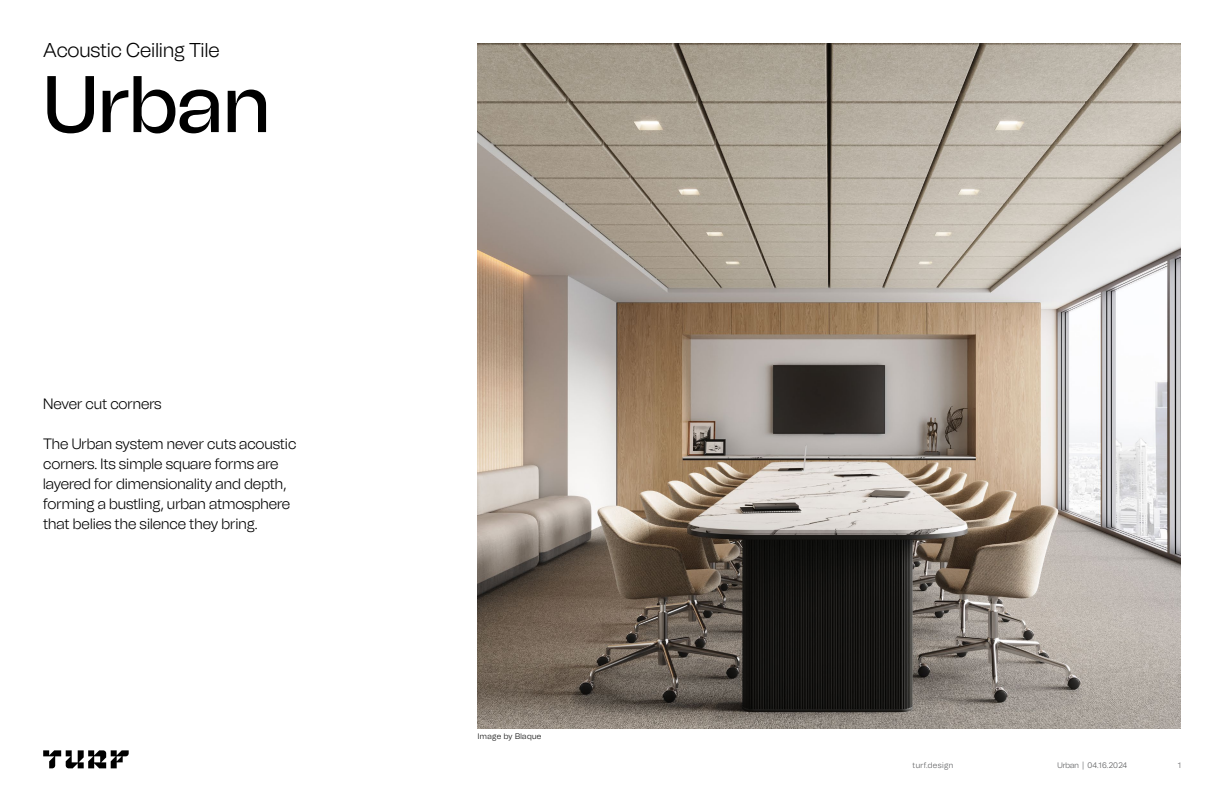
<style>
.page{position:relative;width:1224px;height:792px;background:#fff}
.page>*{position:absolute;margin:0;border:0;box-sizing:border-box;transform-origin:0 0}
.t1{font:500 80px "Tomato Grotesk";letter-spacing:-.005em;color:#000}
.t2{font:300 20px "Tomato Grotesk";color:#000}
.t3{font:300 15px/20px "Tomato Grotesk";color:#000}
.t4{font:300 8px "Tomato Grotesk";letter-spacing:.005em;color:#58595b}
.t5{font:300 8px "Tomato Grotesk";letter-spacing:.05em;color:#000}
.t6{font:300 8px "Tomato Grotesk";letter-spacing:.045em;color:#58595b}
</style>
<div class="page">
<img style="left:478px;top:43px;width:703px;height:686px">
<svg style="left:43px;top:750px;width:86px;height:18px"></svg>
<h2 class="t2" style="left:43px;top:38px;width:178px">Acoustic Ceiling Tile</h2>
<h1 class="t1" style="left:43px;top:54px;width:229px">Urban</h1>
<p class="t3" style="left:43px;top:394px;width:120px">Never cut corners</p>
<p class="t3" style="left:43px;top:434px;width:255px">The Urban system never cuts acoustic corners. Its simple square forms are layered for dimensionality and depth, forming a bustling, urban atmosphere that belies the silence they bring.</p>
<p class="t5" style="left:478px;top:731px;width:65px">Image by Blaque</p>
<p class="t6" style="left:913px;top:761px;width:42px">turf.design</p>
<p class="t4" style="left:1058px;top:761px;width:71px">Urban | 04.16.2024</p>
<p class="t6" style="left:1178px;top:761px;width:4px">1</p>
</div>
